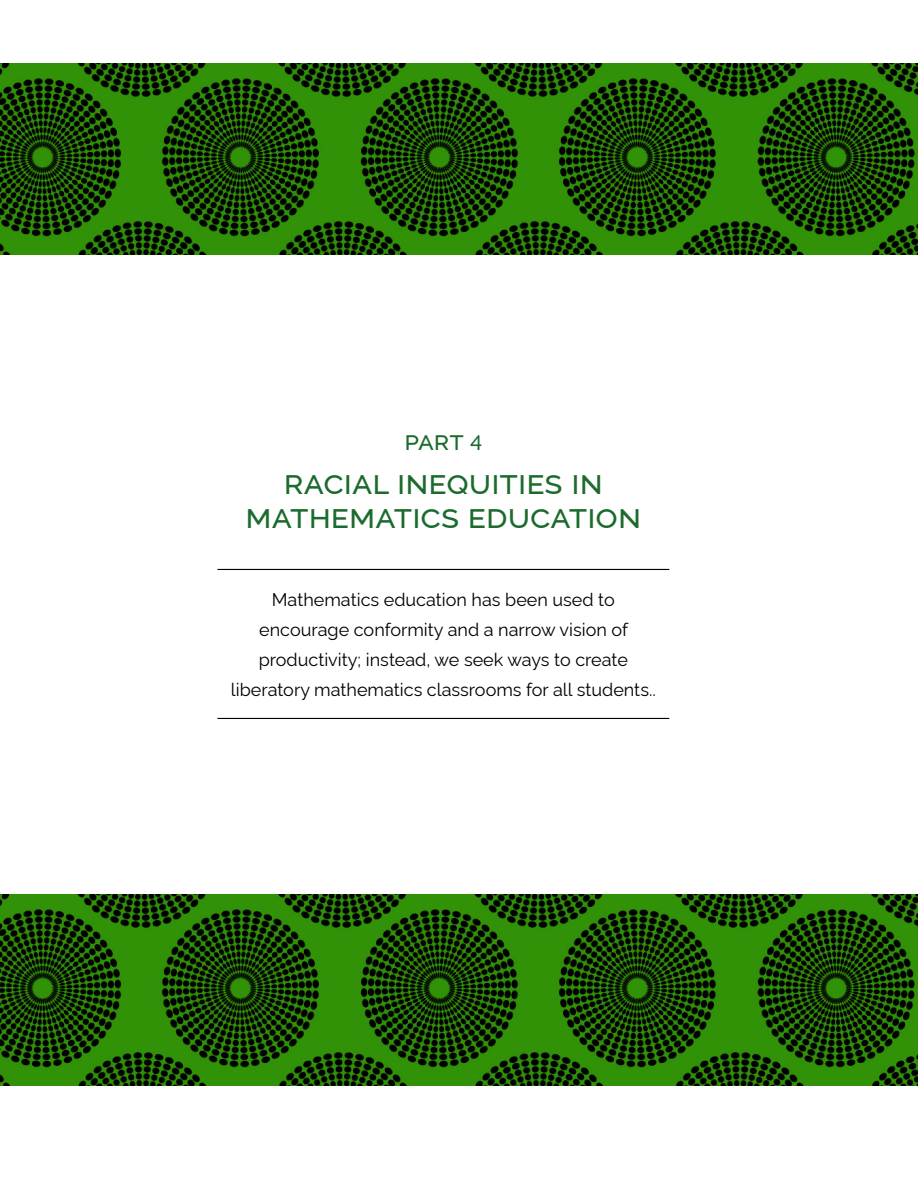
<style>
.page{position:relative;width:918px;height:1188px;background:#fff}
.page>*{position:absolute;margin:0;border:0;box-sizing:border-box;transform-origin:0 0}
.t1{font:500 34.5px/34.5px "Raleway";color:#1b6b2d;text-align:center}
.t2{font:500 27px "Raleway";color:#1b6b2d}
.t3{font:18px/30px "Raleway";color:#000;text-align:center}
.s1{font-size:21px}
</style>
<div class="page">
<img style="left:0;top:894px;width:918px;height:191px">
<img style="left:0;top:63px;width:918px;height:191px">
<hr style="left:217px;top:569px;width:452px;height:1px;background:#000">
<hr style="left:217px;top:718px;width:452px;height:1px;background:#000">
<h2 class="t2" style="left:405px;top:425px;width:79px">part <span class="s1">4</span></h2>
<h1 class="t1" style="left:246px;top:464px;width:397px">racial inequities in mathematics education</h1>
<p class="t3" style="left:231px;top:585px;width:426px">Mathematics education has been used to encourage conformity and a narrow vision of productivity; instead, we seek ways to create liberatory mathematics classrooms for all students..</p>
</div>
